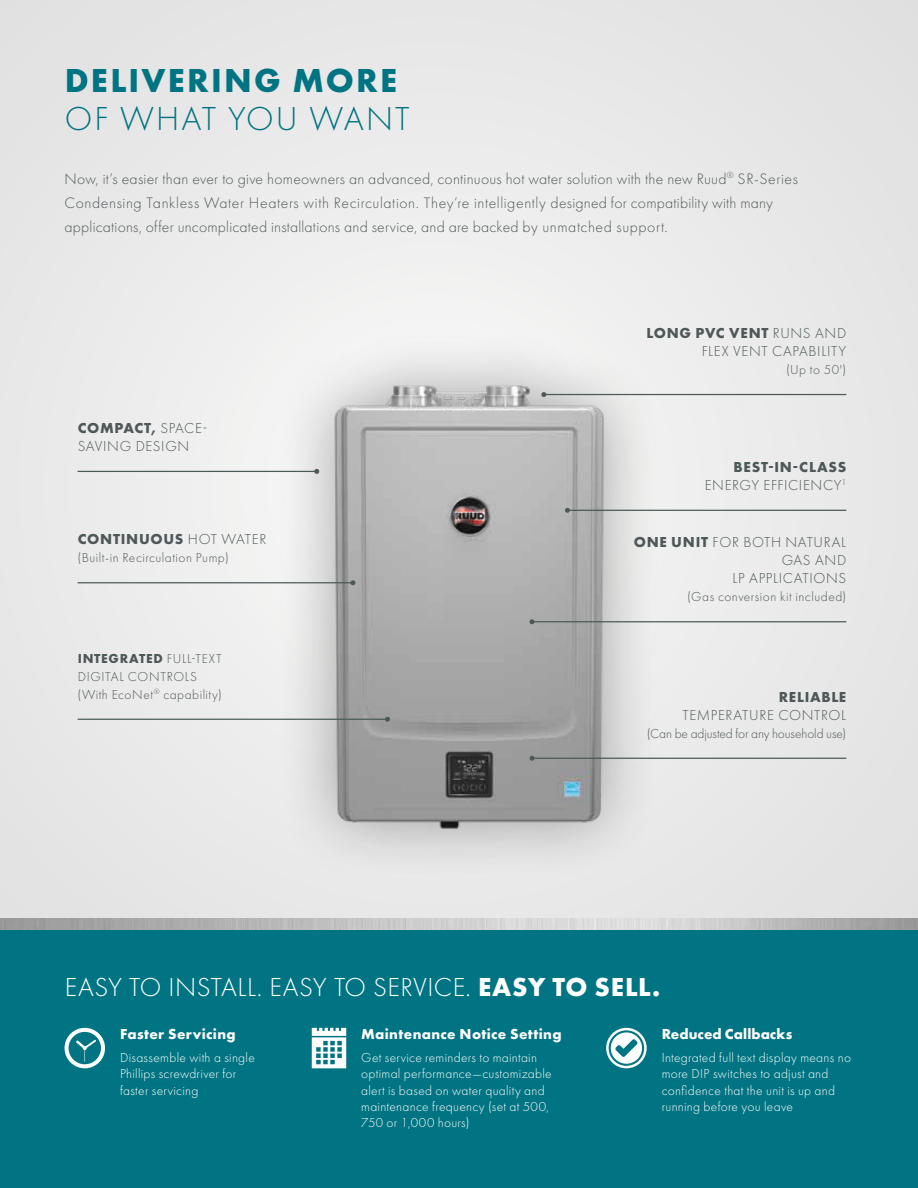
<style>
.page{position:relative;width:918px;height:1188px;background:#fff}
.page>*{position:absolute;margin:0;border:0;box-sizing:border-box;transform-origin:0 0}
.t1{font:700 34.5px "Futura PT";letter-spacing:.065em;color:#007482}
.t2{font:300 34.5px "Futura PT";letter-spacing:.06em;color:#007482}
.t3{font:300 27px "Futura PT";letter-spacing:.015em;color:#fff}
.t4{font:300 15.75px/24px "Futura PT";letter-spacing:.015em;color:#4e5859}
.t5{font:300 15px/18px "Futura PT";letter-spacing:.045em;color:#4e5859;text-align:right}
.t6{font:700 15px "Futura PT";letter-spacing:.02em;color:#fff}
.t7{font:700 15px "Futura PT";letter-spacing:.045em;color:#4e5859}
.t8{font:300 13.5px/16.2px "Futura PT";letter-spacing:.02em;color:#fff}
.t9{font:300 13.5px/18px "Futura PT";letter-spacing:.035em;color:#4e5859}
.t10{font:300 13.5px "Futura PT";letter-spacing:-.01em;color:#4e5859}
.s1{font-weight:700}
.s2{font-weight:300}
</style>
<div class="page">
<div style="left:0;top:926px;width:918px;height:262px;background:#007482"></div>
<svg style="left:312px;top:1028px;width:34px;height:40px"></svg>
<div style="left:0;top:0;width:918px;height:926px;background:#eae9e9"></div>
<svg style="left:606px;top:1028px;width:41px;height:40px"></svg>
<svg style="left:65px;top:1028px;width:40px;height:40px"></svg>
<img style="left:315px;top:373px;width:311px;height:473px">
<hr style="left:78px;top:471px;width:239px;height:1px;background:#4e5859">
<svg style="left:314px;top:469px;width:5px;height:5px"></svg>
<hr style="left:78px;top:719px;width:310px;height:1px;background:#4e5859">
<svg style="left:385px;top:717px;width:5px;height:5px"></svg>
<hr style="left:78px;top:582px;width:275px;height:1px;background:#4e5859">
<svg style="left:350px;top:580px;width:5px;height:5px"></svg>
<hr style="left:567px;top:510px;width:279px;height:1px;background:#4e5859">
<svg style="left:565px;top:508px;width:5px;height:5px"></svg>
<hr style="left:544px;top:394px;width:302px;height:1px;background:#4e5859">
<svg style="left:541px;top:392px;width:5px;height:5px"></svg>
<hr style="left:532px;top:621px;width:314px;height:1px;background:#4e5859">
<svg style="left:529px;top:619px;width:5px;height:5px"></svg>
<hr style="left:532px;top:758px;width:314px;height:1px;background:#4e5859">
<svg style="left:529px;top:756px;width:5px;height:5px"></svg>
<img style="left:0;top:918px;width:918px;height:12px">
<h1 class="t1" style="left:65px;top:59px;width:334px">DELIVERING MORE</h1>
<h1 class="t2" style="left:65px;top:99px;width:346px">OF WHAT YOU WANT</h1>
<p class="t4" style="left:65px;top:167px;width:735px">Now, it’s easier than ever to give homeowners an advanced, continuous hot water solution with the new Ruud<sup>®</sup> SR-Series<br>Condensing Tankless Water Heaters with Recirculation. They’re intelligently designed for compatibility with many applications, offer uncomplicated installations and service, and are backed by unmatched support.</p>
<p class="t5" style="left:78px;top:419px;width:131px;text-align:left"><span class="s1">COMPACT,</span> SPACE-<br>SAVING DESIGN</p>
<p class="t7" style="left:78px;top:530px;width:190px">CONTINUOUS <span class="s2">HOT WATER</span></p>
<p class="t9" style="left:78px;top:549px;width:153px">(Built-in Recirculation Pump)</p>
<p class="t9" style="left:78px;top:649px;width:146px"><span class="s1">INTEGRATED</span> FULL-TEXT<br>DIGITAL CONTROLS (With EcoNet<sup>®</sup> capability)</p>
<p class="t5" style="left:646px;top:324px;width:201px"><span class="s1">LONG PVC VENT</span> RUNS AND<br>FLEX VENT CAPABILITY</p>
<p class="t9" style="left:786px;top:360px;width:62px">(Up to 50')</p>
<p class="t5" style="left:705px;top:458px;width:143px"><span class="s1">BEST-IN-CLASS<br></span>ENERGY EFFICIENCY<sup>1</sup></p>
<p class="t5" style="left:634px;top:534px;width:214px"><span class="s1">ONE UNIT</span> FOR BOTH NATURAL<br>GAS AND<br>LP APPLICATIONS</p>
<p class="t9" style="left:687px;top:588px;width:161px">(Gas conversion kit included)</p>
<p class="t7" style="left:779px;top:687px;width:69px">RELIABLE</p>
<p class="t5" style="left:682px;top:706px;width:165px">TEMPERATURE CONTROL</p>
<p class="t10" style="left:647px;top:725px;width:201px">(Can be adjusted for any household use)</p>
<h2 class="t3" style="left:65px;top:972px;width:597px">EASY TO INSTALL. EASY TO SERVICE. <span class="s1">EASY TO SELL.</span></h2>
<p class="t6" style="left:120px;top:1025px;width:117px">Faster Servicing</p>
<p class="t8" style="left:120px;top:1050px;width:136px">Disassemble with a single<br>Phillips screwdriver for faster servicing</p>
<p class="t6" style="left:662px;top:1025px;width:132px">Reduced Callbacks</p>
<p class="t8" style="left:662px;top:1050px;width:191px">Integrated full text display means no more DIP switches to adjust and confidence that the unit is up and running before you leave</p>
<p class="t6" style="left:361px;top:1025px;width:202px">Maintenance Notice Setting</p>
<p class="t8" style="left:361px;top:1050px;width:192px">Get service reminders to maintain optimal performance—customizable alert is based on water quality and maintenance frequency (set at 500,<br>750 or 1,000 hours)</p>
</div>
